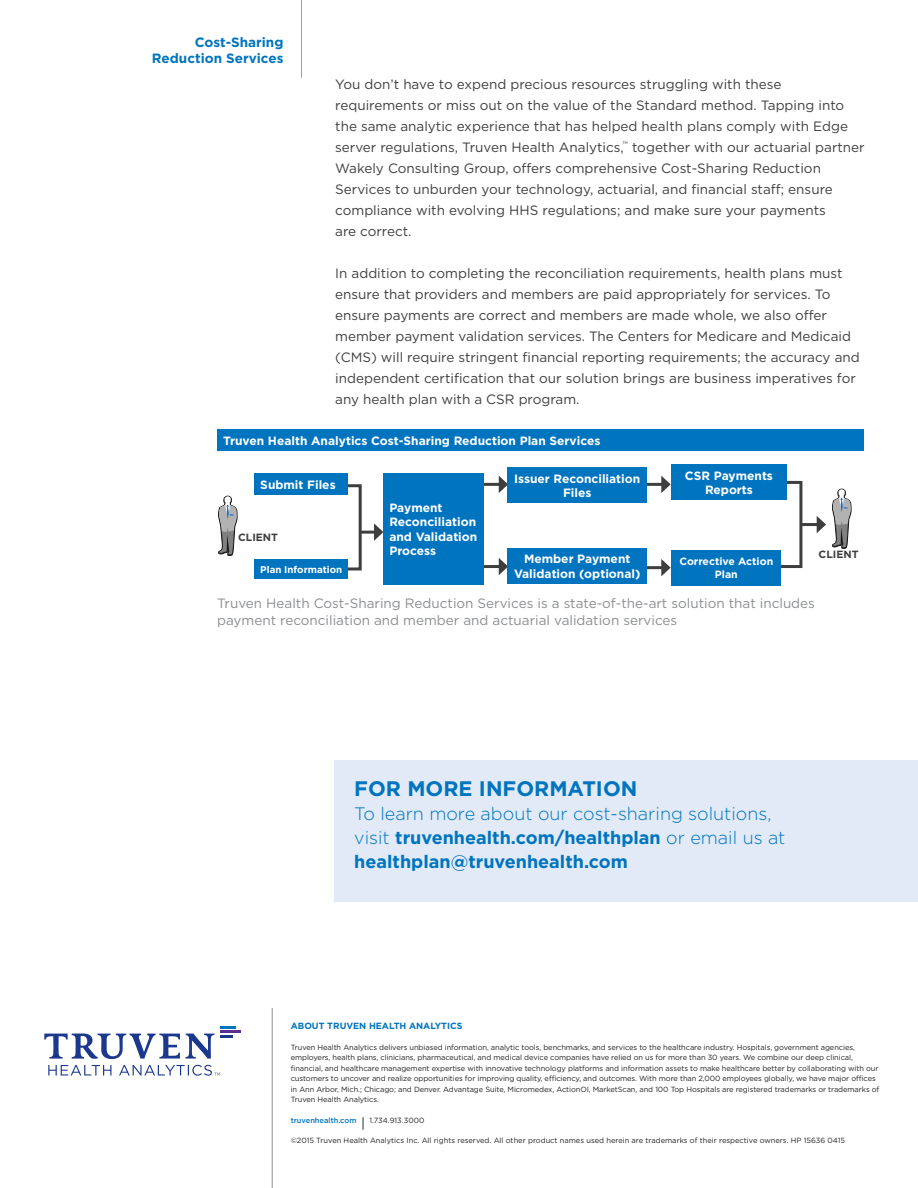
<style>
.page{position:relative;width:918px;height:1188px;background:#fff}
.page>*{position:absolute;margin:0;border:0;box-sizing:border-box;transform-origin:0 0}
.t1{font:700 21px "Gotham";color:#0074be}
.t2{font:300 18px/24px "Gotham";color:#0074be}
.t3{font:13.5px/21px "Gotham";color:#3e3e3f}
.t4{font:13.5px/16.2px "Gotham";color:#8b8d90}
.t5{font:700 13.5px/16.2px "Gotham";color:#0074be;text-align:right}
.t6{font:700 12px/14.4px "Gotham";color:#fff;text-align:center}
.t7{font:700 10.5px/12.6px "Gotham";color:#fff;text-align:center}
.t8{font:700 10.5px "Gotham";color:#3e3e3f}
.t9{font:700 9.75px "Gotham";color:#fff}
.t10{font:700 9px "Gotham";color:#0074be}
.t11{font:7.5px/10.5px "Gotham";letter-spacing:-.01em;color:#231f20}
.t12{font:500 7.5px "Gotham";color:#0074be}
.s1{font-weight:700}
.s2{font-weight:400;font-size:13.5px;color:#231f20}
.s3{font-weight:400;color:#231f20}
</style>
<div class="page">
<hr style="left:301px;top:0;width:1px;height:78px;background:#9d9fa2">
<hr style="left:220px;top:1031px;width:21px;height:2px;background:#5b2e91">
<svg style="left:220px;top:1026px;width:16px;height:2px"></svg>
<svg style="left:44px;top:1034px;width:188px;height:42px"></svg>
<hr style="left:272px;top:1008px;width:1px;height:180px;background:#8b8d90">
<div style="left:335px;top:760px;width:583px;height:141px;background:#e1eaf6"></div>
<div style="left:217px;top:430px;width:647px;height:21px;background:#0074be"></div>
<svg style="left:348px;top:484px;width:15px;height:87px"></svg>
<hr style="left:359px;top:531px;width:18px;height:3px;background:#3e3e3f">
<svg style="left:374px;top:523px;width:9px;height:18px"></svg>
<hr style="left:483px;top:483px;width:18px;height:3px;background:#3e3e3f">
<svg style="left:499px;top:476px;width:9px;height:17px"></svg>
<hr style="left:646px;top:483px;width:18px;height:3px;background:#3e3e3f">
<svg style="left:661px;top:476px;width:10px;height:17px"></svg>
<hr style="left:802px;top:523px;width:17px;height:3px;background:#3e3e3f">
<svg style="left:817px;top:516px;width:9px;height:17px"></svg>
<hr style="left:646px;top:566px;width:18px;height:3px;background:#3e3e3f">
<svg style="left:661px;top:559px;width:10px;height:17px"></svg>
<svg style="left:781px;top:480px;width:22px;height:88px"></svg>
<hr style="left:483px;top:565px;width:18px;height:3px;background:#3e3e3f">
<svg style="left:499px;top:558px;width:9px;height:17px"></svg>
<svg style="left:218px;top:496px;width:19px;height:60px"></svg>
<svg style="left:832px;top:489px;width:19px;height:60px"></svg>
<div style="left:672px;top:550px;width:109px;height:36px;background:#0074be"></div>
<div style="left:254px;top:473px;width:94px;height:22px;background:#0074be"></div>
<div style="left:254px;top:559px;width:94px;height:20px;background:#0074be"></div>
<div style="left:508px;top:467px;width:139px;height:36px;background:#0074be"></div>
<div style="left:671px;top:464px;width:116px;height:36px;background:#0074be"></div>
<div style="left:508px;top:548px;width:139px;height:36px;background:#0074be"></div>
<div style="left:383px;top:473px;width:101px;height:111px;background:#0074be"></div>
<p class="t5" style="left:152px;top:34px;width:133px">Cost-Sharing<br>Reduction Services</p>
<p class="t3" style="left:335px;top:73px;width:531px">You don’t have to expend precious resources struggling with these requirements or miss out on the value of the Standard method. Tapping into the same analytic experience that has helped health plans comply with Edge server regulations, Truven Health Analytics,<sup>™</sup> together with our actuarial partner Wakely Consulting Group, offers comprehensive Cost-Sharing Reduction Services to unburden your technology, actuarial, and financial staff; ensure compliance with evolving HHS regulations; and make sure your payments<br>are correct.</p>
<p class="t3" style="left:335px;top:262px;width:526px">In addition to completing the reconciliation requirements, health plans must ensure that providers and members are paid appropriately for services. To ensure payments are correct and members are made whole, we also offer member payment validation services. The Centers for Medicare and Medicaid (CMS) will require stringent financial reporting requirements; the accuracy and independent certification that our solution brings are business imperatives for any health plan with a CSR program.</p>
<p class="t6" style="left:223px;top:434px;width:379px">Truven Health Analytics Cost-Sharing Reduction Plan Services</p>
<p class="t6" style="left:260px;top:477px;width:77px">Submit Files</p>
<p class="t8" style="left:238px;top:530px;width:41px">CLIENT</p>
<p class="t9" style="left:260px;top:563px;width:83px">Plan Information</p>
<p class="t6" style="left:389px;top:500px;width:89px;text-align:left">Payment<br>Reconciliation and Validation<br>Process</p>
<p class="t6" style="left:514px;top:471px;width:128px">Issuer Reconciliation<br>Files</p>
<p class="t6" style="left:685px;top:468px;width:90px">CSR Payments<br>Reports</p>
<p class="t6" style="left:514px;top:552px;width:128px">Member Payment<br>Validation (optional)</p>
<p class="t7" style="left:679px;top:555px;width:95px">Corrective Action<br>Plan</p>
<p class="t8" style="left:819px;top:547px;width:41px">CLIENT</p>
<p class="t4" style="left:217px;top:595px;width:599px">Truven Health Cost-Sharing Reduction Services is a state-of-the-art solution that includes payment reconciliation and member and actuarial validation services</p>
<h1 class="t1" style="left:354px;top:775px;width:285px">FOR MORE INFORMATION</h1>
<h2 class="t2" style="left:354px;top:801px;width:433px">To learn more about our cost-sharing solutions, visit <span class="s1">truvenhealth.com/healthplan</span> or email us at <span class="s1">healthplan@truvenhealth.com</span></h2>
<p class="t10" style="left:291px;top:1020px;width:173px">ABOUT TRUVEN HEALTH ANALYTICS</p>
<p class="t11" style="left:291px;top:1042px;width:590px">Truven Health Analytics delivers unbiased information, analytic tools, benchmarks, and services to the healthcare industry. Hospitals, government agencies, employers, health plans, clinicians, pharmaceutical, and medical device companies have relied on us for more than 30 years. We combine our deep clinical, financial, and healthcare management expertise with innovative technology platforms and information assets to make healthcare better by collaborating with our customers to uncover and realize opportunities for improving quality, efficiency, and outcomes. With more than 2,000 employees globally, we have major offices in Ann Arbor, Mich.; Chicago; and Denver. Advantage Suite, Micromedex, ActionOI, MarketScan, and 100 Top Hospitals are registered trademarks or trademarks of Truven Health Analytics.</p>
<p class="t12" style="left:291px;top:1116px;width:135px">truvenhealth.com <span class="s2">|</span> <span class="s3">1.734.913.3000</span></p>
<p class="t11" style="left:291px;top:1135px;width:556px">©2015 Truven Health Analytics Inc. All rights reserved. All other product names used herein are trademarks of their respective owners. HP 15636 0415</p>
</div>
